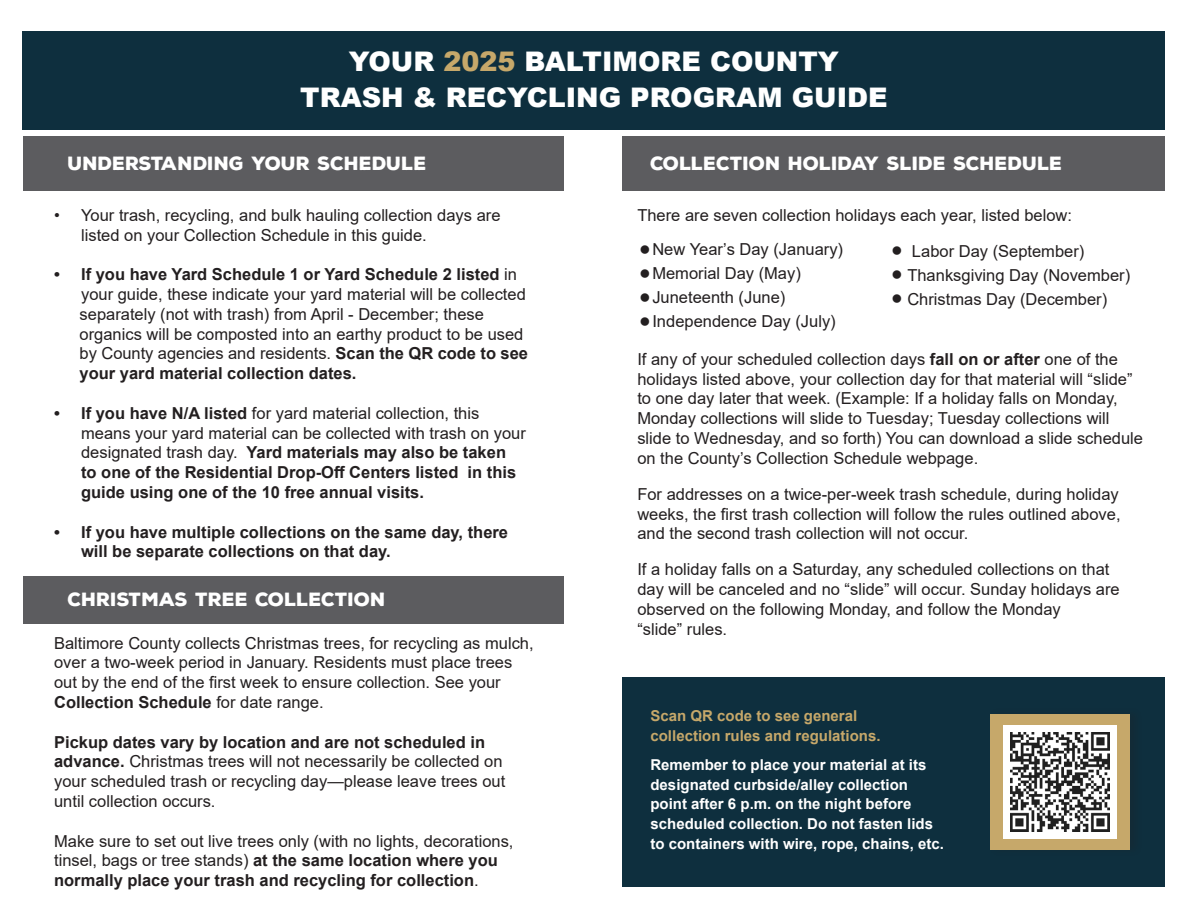
<style>
.page{position:relative;width:1188px;height:918px;background:#fff}
.page>*{position:absolute;margin:0;border:0;box-sizing:border-box;transform-origin:0 0}
.t1{font:900 27px/36px "Arial";color:#fff;text-align:center}
.t2{font:900 18.6px "Nexa Rust Sans";color:#fff}
.t3{font:16.5px/19.8px "Arial";color:#231f20}
.t4{font:700 16.5px/19.8px "Arial";color:#231f20}
.t5{font:700 15px/19.8px "Arial";color:#fff}
.t6{font:700 15px/19.8px "Arial";color:#c6a86a}
.s1{color:#c6a86a}
.s2{font-weight:700}
.s3{font-weight:400}
</style>
<div class="page">
<div style="left:23px;top:32px;width:1142px;height:98px;background:#0e2f3e"></div>
<div style="left:23px;top:136px;width:541px;height:55px;background:#5c5c5f"></div>
<div style="left:23px;top:576px;width:541px;height:47px;background:#5c5c5f"></div>
<div style="left:623px;top:136px;width:542px;height:55px;background:#5c5c5f"></div>
<div style="left:623px;top:677px;width:542px;height:209px;background:#0e2f3e"></div>
<div style="left:989px;top:707px;width:153px;height:149px;background:#231f20;opacity:.24"></div>
<div style="left:991px;top:714px;width:139px;height:135px;background:#c6a86a"></div>
<div style="left:1003px;top:725px;width:114px;height:114px;background:#fff"></div>
<img style="left:1011px;top:732px;width:99px;height:99px">
<h1 class="t1" style="left:300px;top:43px;width:589px">YOUR <span class="s1">2025</span> BALTIMORE COUNTY<br>TRASH &amp; RECYCLING PROGRAM GUIDE</h1>
<h2 class="t2" style="left:68px;top:151px;width:361px">UNDERSTANDING YOUR SCHEDULE</h2>
<p class="t3" style="left:81px;top:205px;width:421px;text-indent:-27px">• Your trash, recycling, and bulk hauling collection days are listed on your Collection Schedule in this guide.</p>
<p class="t3" style="left:80px;top:264px;width:450px;text-indent:-25px"><span class="s2">• If you have Yard Schedule 1 or Yard Schedule 2 listed</span> in your guide, these indicate your yard material will be collected separately (not with trash) from April - December; these organics will be composted into an earthy product to be used by County agencies and residents. <span class="s2">Scan the QR code to see your yard material collection dates.</span></p>
<p class="t4" style="left:81px;top:403px;width:446px;text-indent:-27px">• If you have N/A listed <span class="s3">for yard material collection, this means your yard material can be collected with trash on your designated trash day.</span> Yard materials may also be taken<br>to one of the Residential Drop-Off Centers listed in this guide using one of the 10 free annual visits.</p>
<p class="t4" style="left:81px;top:522px;width:428px;text-indent:-27px">• If you have multiple collections on the same day, there will be separate collections on that day.</p>
<h2 class="t2" style="left:68px;top:587px;width:319px">CHRISTMAS TREE COLLECTION</h2>
<p class="t3" style="left:54px;top:633px;width:481px">Baltimore County collects Christmas trees, for recycling as mulch, over a two-week period in January. Residents must place trees out by the end of the first week to ensure collection. See your <span class="s2">Collection Schedule</span> for date range.</p>
<p class="t3" style="left:54px;top:732px;width:453px"><span class="s2">Pickup dates vary by location and are not scheduled in advance.</span> Christmas trees will not necessarily be collected on your scheduled trash or recycling day—please leave trees out until collection occurs.</p>
<p class="t3" style="left:54px;top:831px;width:461px">Make sure to set out live trees only (with no lights, decorations, tinsel, bags or tree stands) <span class="s2">at the same location where you normally place your trash and recycling for collection</span>.</p>
<h2 class="t2" style="left:650px;top:151px;width:414px">COLLECTION HOLIDAY SLIDE SCHEDULE</h2>
<p class="t3" style="left:912px;top:197px;width:174px;line-height:36px;text-indent:-275px">There are seven collection holidays each year, listed below:<br>Labor Day (September)</p>
<p class="t3" style="left:907px;top:263px;width:224px;line-height:24px">Thanksgiving Day (November)<br>Christmas Day (December)</p>
<p class="t3" style="left:652px;top:237px;width:192px;line-height:24px">New Year’s Day (January)<br>Memorial Day (May)<br>Juneteenth (June)<br>Independence Day (July)</p>
<p class="t3" style="left:637px;top:349px;width:507px">If any of your scheduled collection days <span class="s2">fall on or after</span> one of the holidays listed above, your collection day for that material will “slide” to one day later that week. (Example: If a holiday falls on Monday, Monday collections will slide to Tuesday; Tuesday collections will slide to Wednesday, and so forth) You can download a slide schedule on the County’s Collection Schedule webpage.</p>
<p class="t3" style="left:637px;top:484px;width:485px;text-align:justify">For addresses on a twice-per-week trash schedule, during holiday weeks, the first trash collection will follow the rules outlined above, and the second trash collection will not occur.</p>
<p class="t3" style="left:637px;top:560px;width:484px">If a holiday falls on a Saturday, any scheduled collections on that day will be canceled and no “slide” will occur. Sunday holidays are observed on the following Monday, and follow the Monday<br>“slide” rules.</p>
<p class="t6" style="left:650px;top:706px;width:232px">Scan QR code to see general collection rules and regulations.</p>
<p class="t5" style="left:650px;top:755px;width:295px">Remember to place your material at its designated curbside/alley collection point after 6 p.m. on the night before scheduled collection. Do not fasten lids to containers with wire, rope, chains, etc.</p>
</div>
